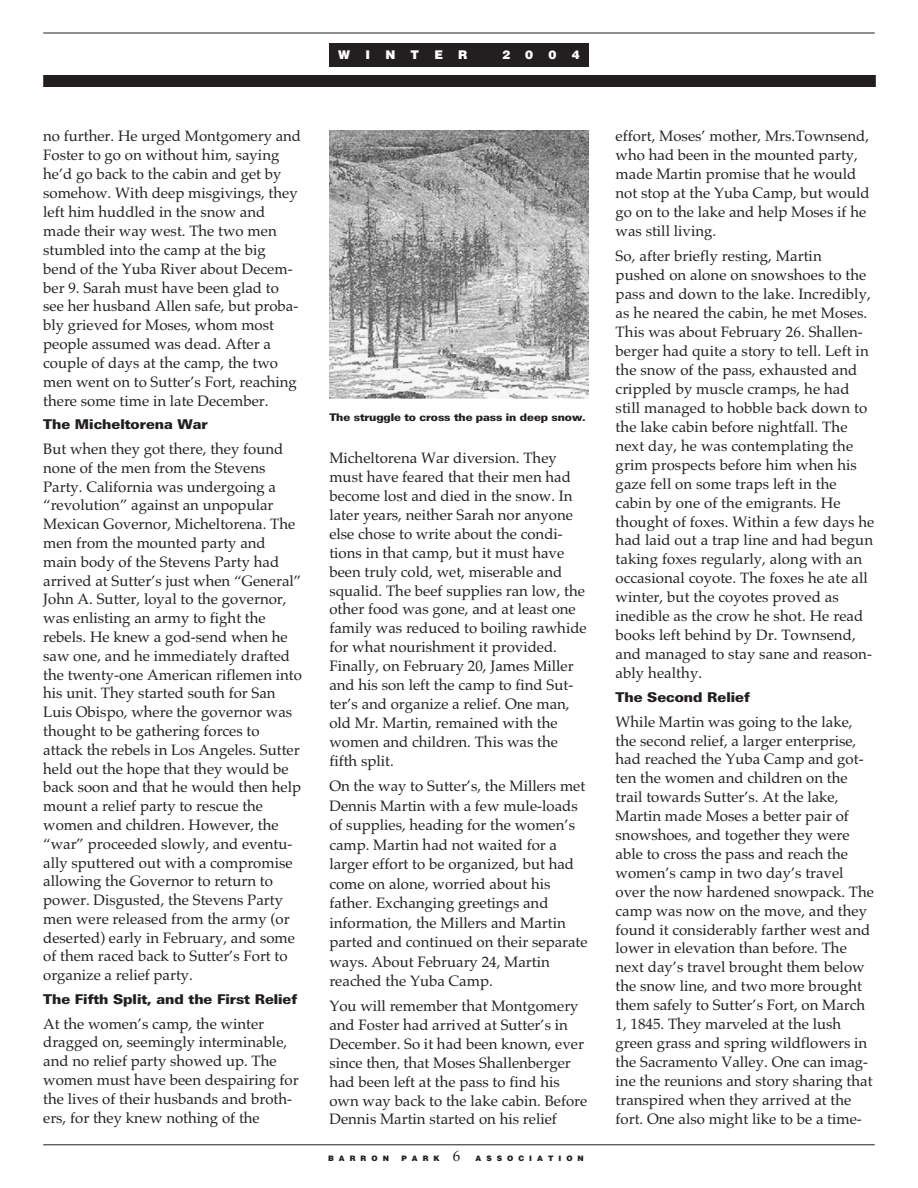
<style>
.page{position:relative;width:918px;height:1188px;background:#fff}
.page>*{position:absolute;margin:0;border:0;box-sizing:border-box;transform-origin:0 0}
.t1{font:15px/18.9px "Palatino";color:#231f20}
.t2{font:900 13.5px "Linotype Univers Basic";color:#231f20}
.t3{font:900 12px "Helvetica";color:#fff}
.t4{font:900 10.5px "Linotype Univers Basic";letter-spacing:-.005em;color:#231f20}
.t5{font:900 7.5px "Helvetica";letter-spacing:.665em;color:#231f20}
.s1{font-family:"Palatino";font-weight:400;font-size:15px}
</style>
<div class="page">
<hr style="left:43px;top:33px;width:832px;height:1px;background:#231f20">
<hr style="left:43px;top:1145px;width:832px;height:1px;background:#231f20">
<div style="left:329px;top:43px;width:260px;height:24px;background:#231f20"></div>
<div style="left:43px;top:75px;width:833px;height:12px;background:#231f20"></div>
<img style="left:329px;top:130px;width:260px;height:269px">
<p class="t3" style="left:338px;top:47px;width:13px">W</p>
<p class="t3" style="left:366px;top:47px;width:6px">I</p>
<p class="t3" style="left:385px;top:47px;width:11px">N</p>
<p class="t3" style="left:411px;top:47px;width:10px">T</p>
<p class="t3" style="left:434px;top:47px;width:10px">E</p>
<p class="t3" style="left:458px;top:47px;width:11px">R</p>
<p class="t3" style="left:502px;top:47px;width:10px">2</p>
<p class="t3" style="left:525px;top:47px;width:10px">0</p>
<p class="t3" style="left:548px;top:47px;width:10px">0</p>
<p class="t3" style="left:572px;top:47px;width:10px">4</p>
<p class="t1" style="left:43px;top:127px;width:259px">no further. He urged Montgomery and Foster to go on without him, saying he’d go back to the cabin and get by somehow. With deep misgivings, they left him huddled in the snow and made their way west. The two men stumbled into the camp at the big bend of the Yuba River about Decem&shy;ber 9. Sarah must have been glad to see her husband Allen safe, but proba&shy;bly grieved for Moses, whom most people assumed was dead. After a couple of days at the camp, the two men went on to Sutter’s Fort, reaching there some time in late December.</p>
<p class="t2" style="left:43px;top:419px;width:166px">The Micheltorena War</p>
<p class="t1" style="left:43px;top:439px;width:260px">But when they got there, they found none of the men from the Stevens Party. California was undergoing a “revolution” against an unpopular Mexican Governor, Micheltorena. The men from the mounted party and main body of the Stevens Party had arrived at Sutter’s just when “General” John A. Sutter, loyal to the governor, was enlisting an army to fight the rebels. He knew a god-send when he saw one, and he immediately drafted the twenty-one American riflemen into his unit. They started south for San Luis Obispo, where the governor was thought to be gathering forces to attack the rebels in Los Angeles. Sutter held out the hope that they would be back soon and that he would then help mount a relief party to rescue the women and children. However, the “war” proceeded slowly, and eventu&shy;ally sputtered out with a compromise allowing the Governor to return to power. Disgusted, the Stevens Party men were released from the army (or deserted) early in February, and some of them raced back to Sutter’s Fort to organize a relief party.</p>
<p class="t2" style="left:43px;top:994px;width:255px">The Fifth Split, and the First Relief</p>
<p class="t1" style="left:43px;top:1014px;width:257px">At the women’s camp, the winter dragged on, seemingly interminable, and no relief party showed up. The women must have been despairing for the lives of their husbands and broth&shy;ers, for they knew nothing of the</p>
<p class="t4" style="left:329px;top:414px;width:258px">The struggle to cross the pass in deep snow.</p>
<p class="t1" style="left:329px;top:449px;width:259px">Micheltorena War diversion. They must have feared that their men had become lost and died in the snow. In later years, neither Sarah nor anyone else chose to write about the condi&shy;tions in that camp, but it must have been truly cold, wet, miserable and squalid. The beef supplies ran low, the other food was gone, and at least one family was reduced to boiling rawhide for what nourishment it provided.<br>Finally, on February 20, James Miller and his son left the camp to find Sut&shy;ter’s and organize a relief. One man, old Mr. Martin, remained with the women and children. This was the fifth split.</p>
<p class="t1" style="left:329px;top:776px;width:260px;line-height:19.5px">On the way to Sutter’s, the Millers met Dennis Martin with a few mule-loads of supplies, heading for the women’s camp. Martin had not waited for a larger effort to be organized, but had come on alone, worried about his father. Exchanging greetings and information, the Millers and Martin parted and continued on their separate ways. About February 24, Martin reached the Yuba Camp.</p>
<p class="t1" style="left:329px;top:996px;width:259px">You will remember that Montgomery and Foster had arrived at Sutter’s in December. So it had been known, ever since then, that Moses Shallenberger had been left at the pass to find his own way back to the lake cabin. Before Dennis Martin started on his relief</p>
<p class="t5" style="left:328px;top:1155px;width:62px">BARRON</p>
<p class="t5" style="left:401px;top:1155px;width:184px">PARK <span class="s1">6</span> ASSOCIATION</p>
<p class="t1" style="left:616px;top:127px;width:256px">effort, Moses’ mother, Mrs.Townsend, who had been in the mounted party, made Martin promise that he would not stop at the Yuba Camp, but would go on to the lake and help Moses if he was still living.</p>
<p class="t1" style="left:616px;top:246px;width:260px">So, after briefly resting, Martin pushed on alone on snowshoes to the pass and down to the lake. Incredibly, as he neared the cabin, he met Moses.<br>This was about February 26. Shallen&shy;berger had quite a story to tell. Left in the snow of the pass, exhausted and crippled by muscle cramps, he had still managed to hobble back down to the lake cabin before nightfall. The next day, he was contemplating the grim prospects before him when his gaze fell on some traps left in the cabin by one of the emigrants. He thought of foxes. Within a few days he had laid out a trap line and had begun taking foxes regularly, along with an occasional coyote. The foxes he ate all winter, but the coyotes proved as inedible as the crow he shot. He read books left behind by Dr. Townsend, and managed to stay sane and reason&shy;ably healthy.</p>
<p class="t2" style="left:616px;top:692px;width:136px">The Second Relief</p>
<p class="t1" style="left:616px;top:712px;width:260px">While Martin was going to the lake, the second relief, a larger enterprise, had reached the Yuba Camp and got&shy;ten the women and children on the trail towards Sutter’s. At the lake, Martin made Moses a better pair of snowshoes, and together they were able to cross the pass and reach the women’s camp in two day’s travel over the now hardened snowpack. The camp was now on the move, and they found it considerably farther west and lower in elevation than before. The next day’s travel brought them below the snow line, and two more brought them safely to Sutter’s Fort, on March 1, 1845. They marveled at the lush green grass and spring wildflowers in the Sacramento Valley. One can imag&shy;ine the reunions and story sharing that transpired when they arrived at the fort. One also might like to be a time-</p>
</div>
